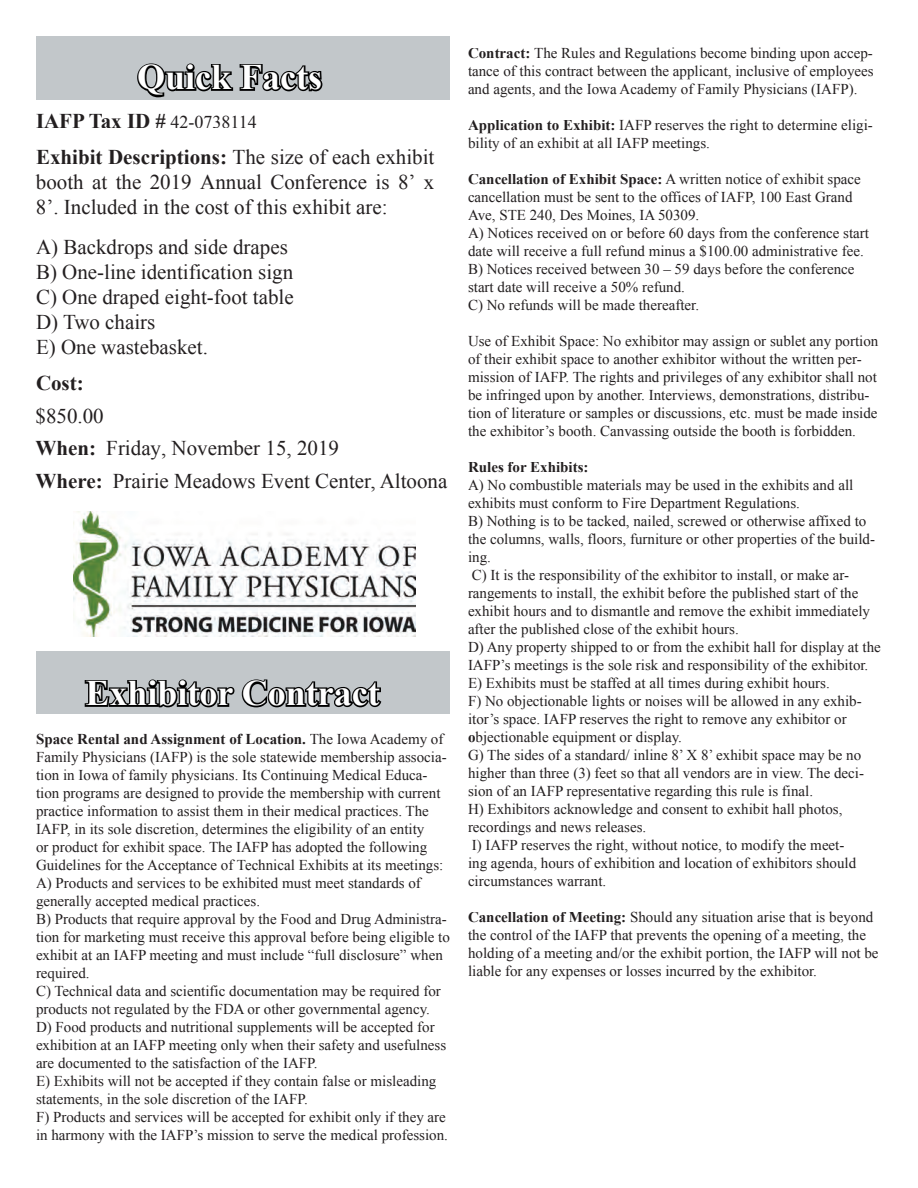
<style>
.page{position:relative;width:918px;height:1188px;background:#fff}
.page>*{position:absolute;margin:0;border:0;box-sizing:border-box;transform-origin:0 0}
.t1{font:700 36px "Times New Roman";color:#fff}
.t2{font:21px/25.2px "Times New Roman";color:#231f20}
.t3{font:700 21px/36px "Times New Roman";color:#231f20}
.t4{font:15px/18px "Times New Roman";color:#231f20}
.t5{font:700 15px "Times New Roman";color:#231f20}
.s1{font-weight:400;font-size:18px}
.s2{font-weight:400}
.s3{font-weight:700}
</style>
<div class="page">
<img style="left:74px;top:512px;width:342px;height:124px">
<div style="left:36px;top:36px;width:414px;height:64px;background:#c2c7ca"></div>
<svg style="left:137px;top:63px;width:185px;height:34px"></svg>
<div style="left:36px;top:652px;width:414px;height:62px;background:#c2c7ca"></div>
<svg style="left:85px;top:679px;width:296px;height:28px"></svg>
<h1 class="t1" style="left:137px;top:52px;width:187px">Quick Facts</h1>
<h2 class="t3" style="left:36px;top:102px;width:400px">IAFP Tax ID # <span class="s1">42-0738114<br></span>Exhibit Descriptions: <span class="s2">The size of each exhibit</span></h2>
<h2 class="t2" style="left:36px;top:169px;width:400px">booth at the 2019 Annual Conference is 8’ x<br>8’. Included in the cost of this exhibit are:</h2>
<h2 class="t2" style="left:36px;top:234px;width:259px">A) Backdrops and side drapes<br>B) One-line identification sign<br>C) One draped eight-foot table<br>D) Two chairs<br>E) One wastebasket.</h2>
<h2 class="t3" style="left:36px;top:365px;width:49px">Cost:</h2>
<h2 class="t2" style="left:36px;top:399px;width:413px;line-height:32.4px">$850.00<br><span class="s3">When:</span> Friday, November 15, 2019<br><span class="s3">Where:</span> Prairie Meadows Event Center, Altoona</h2>
<h1 class="t1" style="left:86px;top:668px;width:296px">Exhibitor Contract</h1>
<p class="t4" style="left:36px;top:730px;width:415px"><span class="s3">Space Rental and Assignment of Location.</span> The Iowa Academy of Family Physicians (IAFP) is the sole statewide membership associa&shy;tion in Iowa of family physicians. Its Continuing Medical Educa&shy;tion programs are designed to provide the membership with current practice information to assist them in their medical practices. The IAFP, in its sole discretion, determines the eligibility of an entity<br>or product for exhibit space. The IAFP has adopted the following Guidelines for the Acceptance of Technical Exhibits at its meetings:<br>A) Products and services to be exhibited must meet standards of generally accepted medical practices.<br>B) Products that require approval by the Food and Drug Administra&shy;tion for marketing must receive this approval before being eligible to exhibit at an IAFP meeting and must include “full disclosure” when required.<br>C) Technical data and scientific documentation may be required for products not regulated by the FDA or other governmental agency.<br>D) Food products and nutritional supplements will be accepted for exhibition at an IAFP meeting only when their safety and usefulness are documented to the satisfaction of the IAFP.<br>E) Exhibits will not be accepted if they contain false or misleading statements, in the sole discretion of the IAFP.<br>F) Products and services will be accepted for exhibit only if they are in harmony with the IAFP’s mission to serve the medical profession.</p>
<p class="t4" style="left:468px;top:44px;width:407px;text-align:justify"><span class="s3">Contract:</span> The Rules and Regulations become binding upon accep&shy;tance of this contract between the applicant, inclusive of employees and agents, and the Iowa Academy of Family Physicians (IAFP).</p>
<p class="t4" style="left:468px;top:116px;width:406px"><span class="s3">Application to Exhibit:</span> IAFP reserves the right to determine eligi&shy;bility of an exhibit at all IAFP meetings.</p>
<p class="t4" style="left:468px;top:170px;width:403px"><span class="s3">Cancellation of Exhibit Space:</span> A written notice of exhibit space cancellation must be sent to the offices of IAFP, 100 East Grand Ave, STE 240, Des Moines, IA 50309.<br>A) Notices received on or before 60 days from the conference start date will receive a full refund minus a $100.00 administrative fee.<br>B) Notices received between 30 – 59 days before the conference start date will receive a 50% refund.<br>C) No refunds will be made thereafter.</p>
<p class="t4" style="left:468px;top:332px;width:412px">Use of Exhibit Space: No exhibitor may assign or sublet any portion of their exhibit space to another exhibitor without the written per&shy;mission of IAFP. The rights and privileges of any exhibitor shall not be infringed upon by another. Interviews, demonstrations, distribu&shy;tion of literature or samples or discussions, etc. must be made inside the exhibitor’s booth. Canvassing outside the booth is forbidden.</p>
<p class="t5" style="left:468px;top:457px;width:122px">Rules for Exhibits:</p>
<p class="t4" style="left:468px;top:476px;width:414px">A) No combustible materials may be used in the exhibits and all exhibits must conform to Fire Department Regulations.<br>B) Nothing is to be tacked, nailed, screwed or otherwise affixed to the columns, walls, floors, furniture or other properties of the build&shy;ing.<br>C) It is the responsibility of the exhibitor to install, or make ar&shy;rangements to install, the exhibit before the published start of the exhibit hours and to dismantle and remove the exhibit immediately after the published close of the exhibit hours.<br>D) Any property shipped to or from the exhibit hall for display at the IAFP’s meetings is the sole risk and responsibility of the exhibitor.<br>E) Exhibits must be staffed at all times during exhibit hours.<br>F) No objectionable lights or noises will be allowed in any exhib&shy;itor’s space. IAFP reserves the right to remove any exhibitor or <span class="s3">o</span>bjectionable equipment or display.<br>G) The sides of a standard/ inline 8’ X 8’ exhibit space may be no higher than three (3) feet so that all vendors are in view. The deci&shy;sion of an IAFP representative regarding this rule is final.<br>H) Exhibitors acknowledge and consent to exhibit hall photos, recordings and news releases.<br>I) IAFP reserves the right, without notice, to modify the meet-<br>ing agenda, hours of exhibition and location of exhibitors should circumstances warrant.</p>
<p class="t4" style="left:468px;top:908px;width:412px"><span class="s3">Cancellation of Meeting:</span> Should any situation arise that is beyond the control of the IAFP that prevents the opening of a meeting, the holding of a meeting and/or the exhibit portion, the IAFP will not be liable for any expenses or losses incurred by the exhibitor.</p>
</div>
